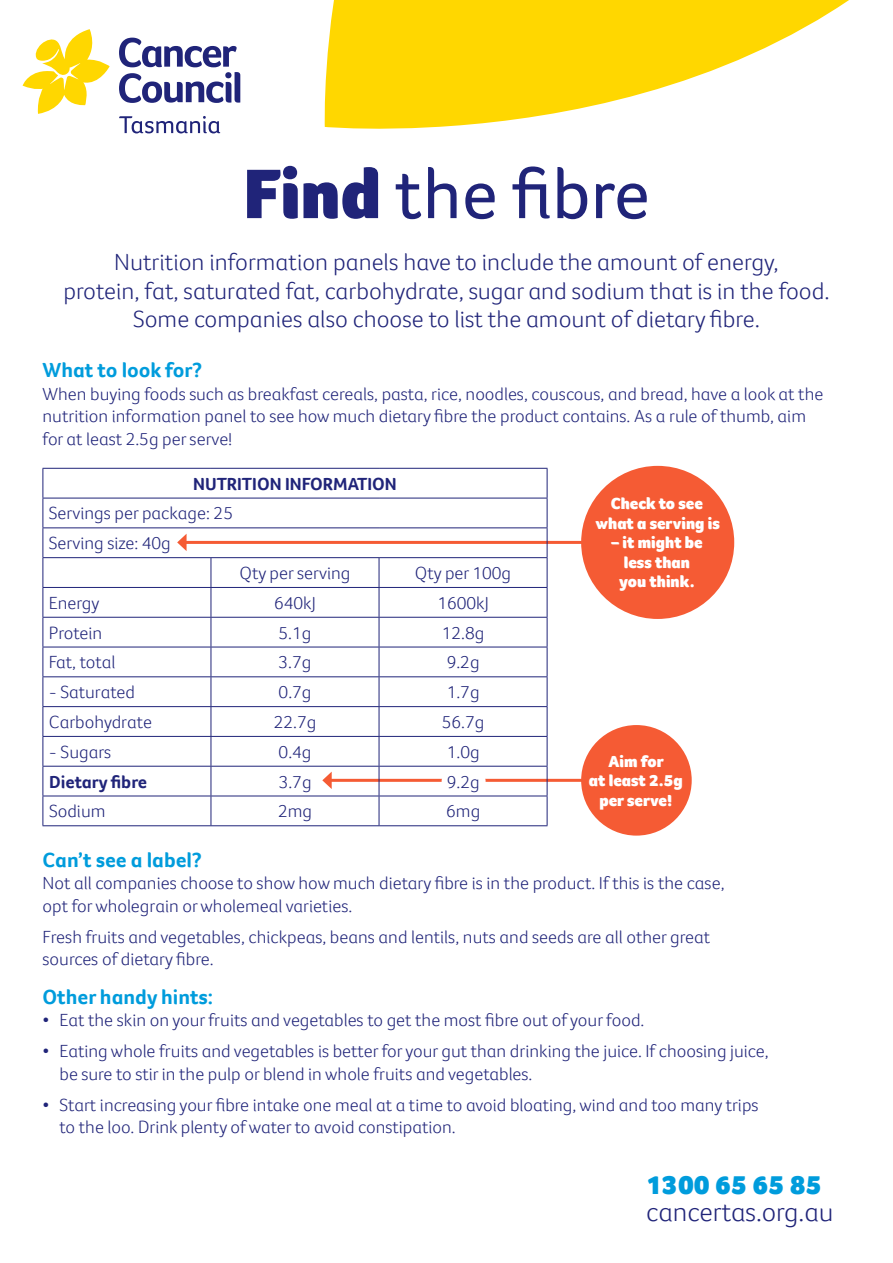
<style>
.page{position:relative;width:893px;height:1263px;background:#fff}
.page>*{position:absolute;margin:0;border:0;box-sizing:border-box;transform-origin:0 0}
.t1{font:72px "Foco CC";color:#202479}
.t2{font:300 27px "Foco CC";color:#202479}
.t3{font:900 27px "Foco CC";color:#009cdc}
.t4{font:300 24px/28.5px "Foco CC";color:#202479;text-align:center}
.t5{font:700 21px "Foco CC";color:#009cdc}
.t6{font:300 18px/22.5px "Foco CC";color:#202479}
.t7{font:700 18px "Foco CC";color:#202479}
.t8{font:900 16.5px/19.5px "Foco CC";color:#fff;text-align:center}
.s1{font-weight:900}
</style>
<div class="page">
<svg style="left:23px;top:29px;width:87px;height:85px"></svg>
<svg style="left:119px;top:38px;width:121px;height:65px"></svg>
<svg style="left:119px;top:116px;width:101px;height:17px"></svg>
<svg style="left:324px;top:0;width:525px;height:129px;fill:#ffd700"></svg>
<hr style="left:184px;top:541px;width:403px;height:3px;background:#f55b34">
<svg style="left:177px;top:534px;width:10px;height:17px"></svg>
<hr style="left:329px;top:779px;width:258px;height:3px;background:#f55b34">
<svg style="left:322px;top:772px;width:10px;height:17px"></svg>
<div style="left:581px;top:466px;width:153px;height:153px;background:#f55b34;border-radius:50%"></div>
<div style="left:581px;top:725px;width:111px;height:111px;background:#f55b34;border-radius:50%"></div>
<div style="left:442px;top:767px;width:44px;height:28px;background:#fff;border-radius:50%"></div>
<hr style="left:43px;top:468px;width:168px;height:1px;background:#202479">
<hr style="left:211px;top:468px;width:168px;height:1px;background:#202479">
<hr style="left:379px;top:468px;width:168px;height:1px;background:#202479">
<hr style="left:43px;top:498px;width:168px;height:1px;background:#202479">
<hr style="left:211px;top:498px;width:168px;height:1px;background:#202479">
<hr style="left:379px;top:498px;width:168px;height:1px;background:#202479">
<hr style="left:43px;top:527px;width:168px;height:1px;background:#202479">
<hr style="left:211px;top:527px;width:168px;height:1px;background:#202479">
<hr style="left:379px;top:527px;width:168px;height:1px;background:#202479">
<hr style="left:43px;top:557px;width:168px;height:1px;background:#202479">
<hr style="left:211px;top:557px;width:168px;height:1px;background:#202479">
<hr style="left:379px;top:557px;width:168px;height:1px;background:#202479">
<hr style="left:43px;top:587px;width:168px;height:1px;background:#202479">
<hr style="left:211px;top:587px;width:168px;height:1px;background:#202479">
<hr style="left:379px;top:587px;width:168px;height:1px;background:#202479">
<hr style="left:43px;top:617px;width:168px;height:1px;background:#202479">
<hr style="left:211px;top:617px;width:168px;height:1px;background:#202479">
<hr style="left:379px;top:617px;width:168px;height:1px;background:#202479">
<hr style="left:43px;top:647px;width:168px;height:1px;background:#202479">
<hr style="left:211px;top:647px;width:168px;height:1px;background:#202479">
<hr style="left:379px;top:647px;width:168px;height:1px;background:#202479">
<hr style="left:43px;top:676px;width:168px;height:1px;background:#202479">
<hr style="left:211px;top:676px;width:168px;height:1px;background:#202479">
<hr style="left:379px;top:676px;width:168px;height:1px;background:#202479">
<hr style="left:43px;top:706px;width:168px;height:1px;background:#202479">
<hr style="left:211px;top:706px;width:168px;height:1px;background:#202479">
<hr style="left:379px;top:706px;width:168px;height:1px;background:#202479">
<hr style="left:43px;top:736px;width:168px;height:1px;background:#202479">
<svg style="left:43px;top:469px;width:1px;height:297px"></svg>
<hr style="left:211px;top:736px;width:168px;height:1px;background:#202479">
<svg style="left:211px;top:558px;width:1px;height:208px"></svg>
<hr style="left:379px;top:736px;width:168px;height:1px;background:#202479">
<svg style="left:379px;top:558px;width:1px;height:208px"></svg>
<svg style="left:547px;top:469px;width:1px;height:297px"></svg>
<hr style="left:43px;top:766px;width:168px;height:1px;background:#202479">
<hr style="left:43px;top:766px;width:1px;height:30px;background:#202479">
<hr style="left:211px;top:766px;width:168px;height:1px;background:#202479">
<hr style="left:211px;top:766px;width:1px;height:30px;background:#202479">
<hr style="left:379px;top:766px;width:168px;height:1px;background:#202479">
<hr style="left:379px;top:766px;width:1px;height:30px;background:#202479">
<hr style="left:547px;top:766px;width:1px;height:30px;background:#202479">
<hr style="left:43px;top:796px;width:168px;height:1px;background:#202479">
<svg style="left:43px;top:796px;width:1px;height:29px"></svg>
<hr style="left:211px;top:796px;width:168px;height:1px;background:#202479">
<svg style="left:211px;top:796px;width:1px;height:29px"></svg>
<hr style="left:379px;top:796px;width:168px;height:1px;background:#202479">
<svg style="left:379px;top:796px;width:1px;height:29px"></svg>
<svg style="left:547px;top:796px;width:1px;height:29px"></svg>
<hr style="left:43px;top:825px;width:168px;height:1px;background:#202479">
<hr style="left:211px;top:825px;width:168px;height:1px;background:#202479">
<hr style="left:379px;top:825px;width:168px;height:1px;background:#202479">
<h1 class="t1" style="left:243px;top:146px;width:408px"><span class="s1">Find</span> the fibre</h1>
<h3 class="t4" style="left:63px;top:248px;width:768px">Nutrition information panels have to include the amount of energy,<br>protein, fat, saturated fat, carbohydrate, sugar and sodium that is in the food.<br>Some companies also choose to list the amount of dietary fibre.</h3>
<p class="t5" style="left:43px;top:356px;width:161px">What to look for?</p>
<p class="t6" style="left:43px;top:382px;width:782px">When buying foods such as breakfast cereals, pasta, rice, noodles, couscous, and bread, have a look at the nutrition information panel to see how much dietary fibre the product contains. As a rule of thumb, aim for at least 2.5g per serve!</p>
<p class="t7" style="left:193px;top:472px;width:205px">NUTRITION INFORMATION</p>
<p class="t6" style="left:49px;top:498px;width:186px;line-height:29.8px">Servings per package: 25<br>Serving size: 40g</p>
<p class="t6" style="left:240px;top:561px;width:112px">Qty per serving</p>
<p class="t6" style="left:415px;top:561px;width:98px">Qty per 100g</p>
<p class="t6" style="left:49px;top:591px;width:52px">Energy</p>
<p class="t6" style="left:274px;top:591px;width:43px">640kJ</p>
<p class="t6" style="left:437px;top:591px;width:53px">1600kJ</p>
<p class="t6" style="left:49px;top:621px;width:55px">Protein</p>
<p class="t6" style="left:279px;top:621px;width:34px">5.1g</p>
<p class="t6" style="left:442px;top:621px;width:44px">12.8g</p>
<p class="t6" style="left:49px;top:651px;width:68px">Fat, total</p>
<p class="t6" style="left:279px;top:651px;width:34px">3.7g</p>
<p class="t6" style="left:447px;top:651px;width:34px">9.2g</p>
<p class="t6" style="left:49px;top:681px;width:88px">- Saturated</p>
<p class="t6" style="left:279px;top:681px;width:34px">0.7g</p>
<p class="t6" style="left:447px;top:681px;width:34px">1.7g</p>
<p class="t6" style="left:49px;top:710px;width:104px">Carbohydrate</p>
<p class="t6" style="left:274px;top:710px;width:44px">22.7g</p>
<p class="t6" style="left:442px;top:710px;width:44px">56.7g</p>
<p class="t6" style="left:49px;top:740px;width:64px">- Sugars</p>
<p class="t6" style="left:279px;top:740px;width:34px">0.4g</p>
<p class="t6" style="left:447px;top:740px;width:34px">1.0g</p>
<p class="t7" style="left:49px;top:769px;width:100px">Dietary fibre</p>
<p class="t6" style="left:279px;top:770px;width:34px">3.7g</p>
<p class="t6" style="left:447px;top:770px;width:34px">9.2g</p>
<p class="t6" style="left:49px;top:800px;width:58px">Sodium</p>
<p class="t6" style="left:278px;top:800px;width:36px">2mg</p>
<p class="t6" style="left:446px;top:800px;width:36px">6mg</p>
<p class="t5" style="left:43px;top:846px;width:161px">Can’t see a label?</p>
<p class="t6" style="left:43px;top:872px;width:683px">Not all companies choose to show how much dietary fibre is in the product. If this is the case, opt for wholegrain or wholemeal varieties.</p>
<p class="t6" style="left:43px;top:925px;width:669px">Fresh fruits and vegetables, chickpeas, beans and lentils, nuts and seeds are all other great sources of dietary fibre.</p>
<p class="t5" style="left:43px;top:983px;width:172px">Other handy hints:</p>
<p class="t6" style="left:43px;top:1009px;width:603px">• Eat the skin on your fruits and vegetables to get the most fibre out of your food.</p>
<p class="t6" style="left:60px;top:1040px;width:711px;text-indent:-17px">• Eating whole fruits and vegetables is better for your gut than drinking the juice. If choosing juice, be sure to stir in the pulp or blend in whole fruits and vegetables.</p>
<p class="t6" style="left:60px;top:1093px;width:701px;text-indent:-17px">• Start increasing your fibre intake one meal at a time to avoid bloating, wind and too many trips to the loo. Drink plenty of water to avoid constipation.</p>
<p class="t8" style="left:595px;top:494px;width:126px">Check to see what a serving is</p>
<p class="t8" style="left:611px;top:533px;width:93px">– it might be less than you think.</p>
<p class="t8" style="left:589px;top:751px;width:95px">Aim for<br>at least 2.5g per serve!</p>
<h2 class="t3" style="left:646px;top:1167px;width:177px">1300 65 65 85</h2>
<h2 class="t2" style="left:646px;top:1194px;width:189px">cancertas.org.au</h2>
</div>
